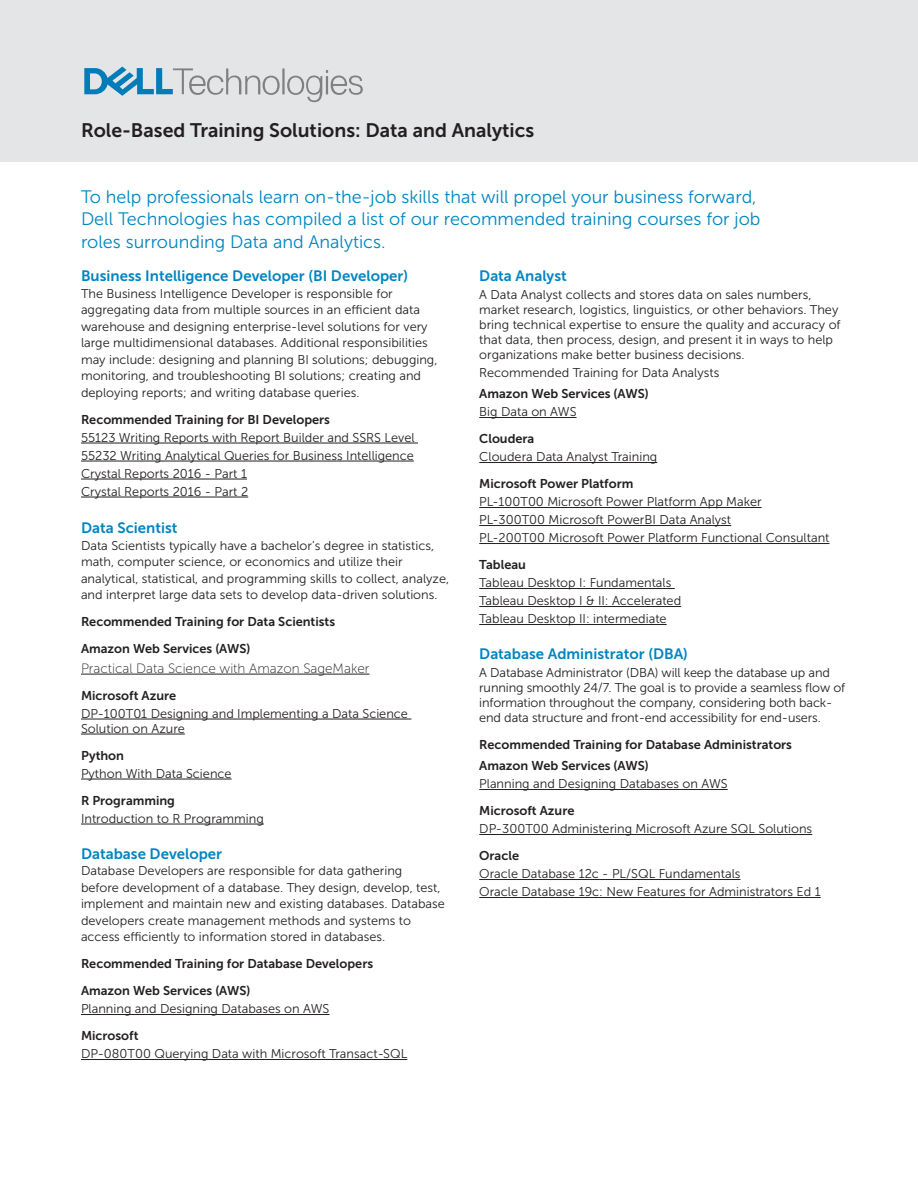
<style>
.page{position:relative;width:918px;height:1188px;background:#fff}
.page>*{position:absolute;margin:0;border:0;box-sizing:border-box;transform-origin:0 0}
.t1{font:19.5px "Museo Sans 700";color:#231f20}
.Intro{font:18px/22.5px "Museo Sans 300";color:#0085c2}
.Blue_Head{font:15px "Museo Sans 700";color:#0085c2}
.t2{font:13.5px "Museo Sans 100";color:#231f20}
.List{font:12.75px/15px "Museo Sans 300";color:#231f20}
.Body{font:12.75px/16.5px "Museo Sans 300";color:#231f20}
.Black_Recommended{font:12.75px "Museo Sans 700";color:#231f20}
.List-2{font:12.75px "Museo Sans 700";color:#231f20}
</style>
<div class="page">
<div style="left:0;top:0;width:918px;height:162px;background:#e4e5e7"></div>
<svg style="left:84px;top:67px;width:279px;height:35px"></svg>
<hr style="left:81px;top:443px;width:337px;height:1px;background:#231f20">
<hr style="left:81px;top:461px;width:333px;height:1px;background:#231f20">
<hr style="left:81px;top:479px;width:166px;height:1px;background:#231f20">
<hr style="left:81px;top:497px;width:167px;height:1px;background:#231f20">
<hr style="left:81px;top:674px;width:288px;height:1px;background:#231f20">
<hr style="left:81px;top:719px;width:330px;height:1px;background:#231f20">
<hr style="left:81px;top:734px;width:104px;height:1px;background:#231f20">
<hr style="left:81px;top:779px;width:151px;height:1px;background:#231f20">
<hr style="left:81px;top:824px;width:183px;height:1px;background:#231f20">
<hr style="left:81px;top:1014px;width:248px;height:1px;background:#231f20">
<hr style="left:81px;top:1059px;width:326px;height:1px;background:#231f20">
<hr style="left:479px;top:417px;width:98px;height:1px;background:#231f20">
<hr style="left:479px;top:462px;width:178px;height:1px;background:#231f20">
<hr style="left:479px;top:507px;width:283px;height:1px;background:#231f20">
<hr style="left:479px;top:525px;width:252px;height:1px;background:#231f20">
<hr style="left:479px;top:543px;width:351px;height:1px;background:#231f20">
<hr style="left:479px;top:588px;width:196px;height:1px;background:#231f20">
<hr style="left:479px;top:606px;width:202px;height:1px;background:#231f20">
<hr style="left:479px;top:624px;width:188px;height:1px;background:#231f20">
<hr style="left:479px;top:789px;width:249px;height:1px;background:#231f20">
<hr style="left:479px;top:834px;width:333px;height:1px;background:#231f20">
<hr style="left:479px;top:879px;width:261px;height:1px;background:#231f20">
<hr style="left:479px;top:897px;width:342px;height:1px;background:#231f20">
<p class="t1" style="left:81px;top:119px;width:455px">Role-Based Training Solutions: Data and Analytics</p>
<p class="Intro" style="left:81px;top:185px;width:681px">To help professionals learn on-the-job skills that will propel your business forward,<br>Dell Technologies has compiled a list of our recommended training courses for job roles surrounding Data and Analytics.</p>
<p class="Blue_Head" style="left:81px;top:268px;width:329px">Business Intelligence Developer (BI Developer)</p>
<p class="Body" style="left:81px;top:285px;width:358px">The Business Intelligence Developer is responsible for aggregating data from multiple sources in an efficient data warehouse and designing enterprise-level solutions for very large multidimensional databases. Additional responsibilities may include: designing and planning BI solutions; debugging, monitoring, and troubleshooting BI solutions; creating and deploying reports; and writing database queries.</p>
<p class="Black_Recommended" style="left:81px;top:412px;width:251px">Recommended Training for BI Developers</p>
<p class="List" style="left:81px;top:430px;width:335px">55123 Writing Reports with Report Builder and SSRS Level</p>
<p class="List" style="left:81px;top:448px;width:334px">55232 Writing Analytical Queries for Business Intelligence</p>
<p class="List" style="left:81px;top:466px;width:167px">Crystal Reports 2016 - Part 1</p>
<p class="List" style="left:81px;top:484px;width:169px">Crystal Reports 2016 - Part 2</p>
<p class="Blue_Head" style="left:81px;top:520px;width:98px">Data Scientist</p>
<p class="Body" style="left:81px;top:537px;width:370px">Data Scientists typically have a bachelor’s degree in statistics, math, computer science, or economics and utilize their analytical, statistical, and programming skills to collect, analyze, and interpret large data sets to develop data-driven solutions.</p>
<p class="Black_Recommended" style="left:81px;top:615px;width:256px">Recommended Training for Data Scientists</p>
<p class="Black_Recommended" style="left:81px;top:642px;width:171px">Amazon Web Services (AWS)</p>
<p class="t2" style="left:81px;top:661px;width:290px">Practical Data Science with Amazon SageMaker</p>
<p class="Black_Recommended" style="left:81px;top:688px;width:97px">Microsoft Azure</p>
<p class="List" style="left:81px;top:706px;width:328px">DP-100T01 Designing and Implementing a Data Science<br>Solution on Azure</p>
<p class="Black_Recommended" style="left:81px;top:748px;width:45px">Python</p>
<p class="List" style="left:81px;top:766px;width:152px">Python With Data Science</p>
<p class="Black_Recommended" style="left:81px;top:793px;width:96px">R Programming</p>
<p class="List" style="left:81px;top:811px;width:184px">Introduction to R Programming</p>
<p class="Blue_Head" style="left:81px;top:845px;width:143px">Database Developer</p>
<p class="Body" style="left:81px;top:863px;width:365px">Database Developers are responsible for data gathering<br>before development of a database. They design, develop, test, implement and maintain new and existing databases. Database developers create management methods and systems to access efficiently to information stored in databases.</p>
<p class="Black_Recommended" style="left:81px;top:957px;width:294px">Recommended Training for Database Developers</p>
<p class="Black_Recommended" style="left:81px;top:984px;width:171px">Amazon Web Services (AWS)</p>
<p class="List" style="left:81px;top:1001px;width:250px">Planning and Designing Databases on AWS</p>
<p class="Black_Recommended" style="left:81px;top:1029px;width:59px">Microsoft</p>
<p class="List" style="left:81px;top:1046px;width:328px">DP-080T00 Querying Data with Microsoft Transact-SQL</p>
<p class="Blue_Head" style="left:479px;top:268px;width:89px">Data Analyst</p>
<p class="List" style="left:479px;top:287px;width:363px">A Data Analyst collects and stores data on sales numbers, market research, logistics, linguistics, or other behaviors. They bring technical expertise to ensure the quality and accuracy of that data, then process, design, and present it in ways to help organizations make better business decisions.</p>
<p class="List" style="left:479px;top:365px;width:242px">Recommended Training for Data Analysts</p>
<p class="List-2" style="left:479px;top:387px;width:171px">Amazon Web Services (AWS)</p>
<p class="List" style="left:479px;top:404px;width:99px">Big Data on AWS</p>
<p class="Black_Recommended" style="left:479px;top:432px;width:57px">Cloudera</p>
<p class="List" style="left:479px;top:449px;width:180px">Cloudera Data Analyst Training</p>
<p class="Black_Recommended" style="left:479px;top:477px;width:156px">Microsoft Power Platform</p>
<p class="List" style="left:479px;top:494px;width:284px">PL-100T00 Microsoft Power Platform App Maker</p>
<p class="List" style="left:479px;top:512px;width:254px">PL-300T00 Microsoft PowerBI Data Analyst</p>
<p class="List" style="left:479px;top:530px;width:352px">PL-200T00 Microsoft Power Platform Functional Consultant</p>
<p class="Black_Recommended" style="left:479px;top:558px;width:48px">Tableau</p>
<p class="List" style="left:479px;top:575px;width:194px">Tableau Desktop I: Fundamentals</p>
<p class="List" style="left:479px;top:593px;width:203px">Tableau Desktop I &amp; II: Accelerated</p>
<p class="List" style="left:479px;top:611px;width:189px">Tableau Desktop II: intermediate</p>
<p class="Blue_Head" style="left:479px;top:646px;width:210px">Database Administrator (DBA)</p>
<p class="List" style="left:479px;top:665px;width:368px">A Database Administrator (DBA) will keep the database up and running smoothly 24/7. The goal is to provide a seamless flow of information throughout the company, considering both back&shy;end data structure and front-end accessibility for end-users.</p>
<p class="Black_Recommended" style="left:479px;top:738px;width:314px">Recommended Training for Database Administrators</p>
<p class="List-2" style="left:479px;top:759px;width:171px">Amazon Web Services (AWS)</p>
<p class="List" style="left:479px;top:776px;width:250px">Planning and Designing Databases on AWS</p>
<p class="Black_Recommended" style="left:479px;top:804px;width:97px">Microsoft Azure</p>
<p class="List" style="left:479px;top:821px;width:335px">DP-300T00 Administering Microsoft Azure SQL Solutions</p>
<p class="Black_Recommended" style="left:479px;top:849px;width:41px">Oracle</p>
<p class="List" style="left:479px;top:866px;width:263px">Oracle Database 12c - PL/SQL Fundamentals</p>
<p class="List" style="left:479px;top:884px;width:343px">Oracle Database 19c: New Features for Administrators Ed 1</p>
</div>
